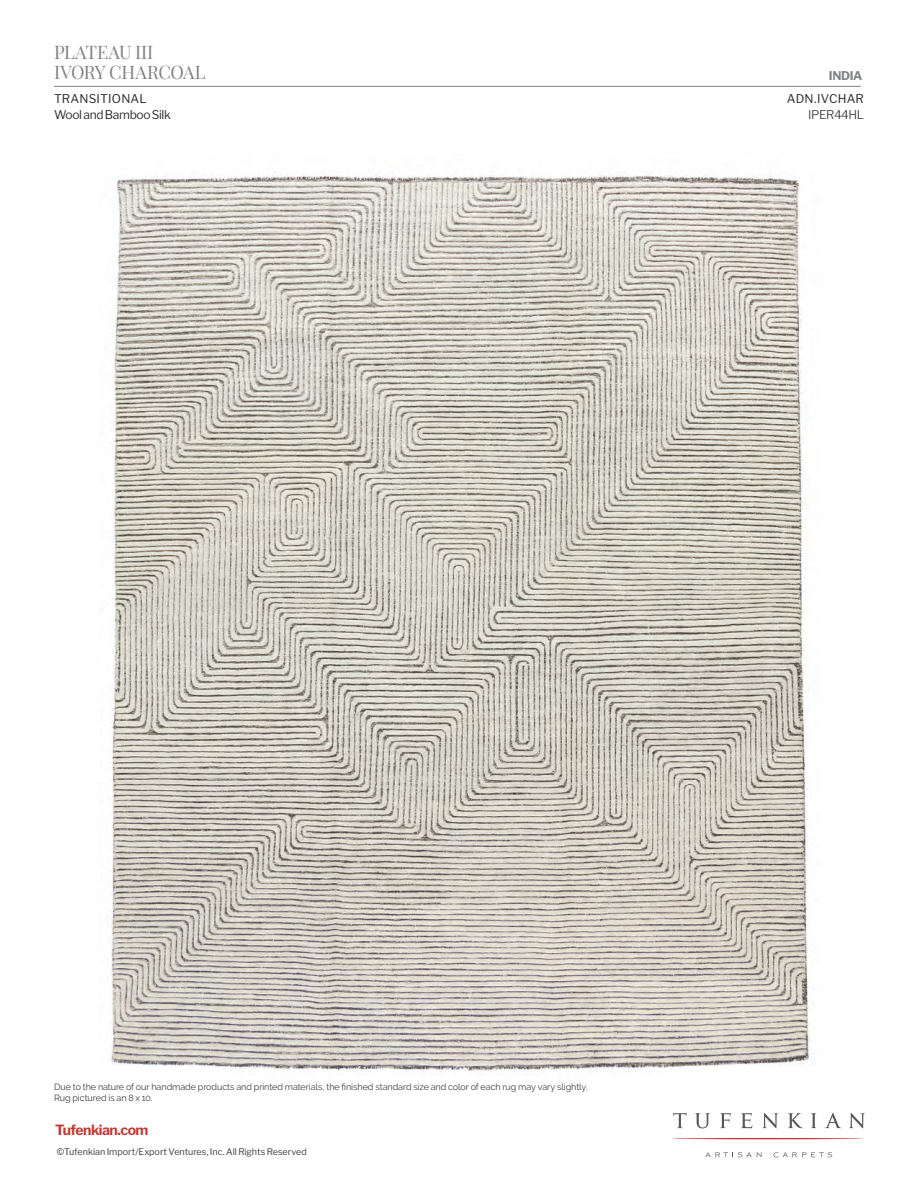
<style>
.page{position:relative;width:918px;height:1188px;background:#fff}
.page>*{position:absolute;margin:0;border:0;box-sizing:border-box;transform-origin:0 0}
.t1{font:18.3px "Playfair Display";letter-spacing:-.02em;color:#808285}
.t2{font:700 13.95px "Libre Franklin";letter-spacing:-.04em;color:#c33932}
.DESIGN{font:12px "Libre Franklin";letter-spacing:.015em;color:#312f30}
.Origin{font:12px "Libre Franklin";letter-spacing:-.03em;color:#312f30}
.Origin-2{font:300 12px "Libre Franklin";letter-spacing:-.035em;color:#312f30}
.QUALITY{font:700 12px "Libre Franklin";letter-spacing:-.025em;color:#808285}
.t3{font:9px/11.2px "Raleway";letter-spacing:-.005em;color:#3e3e3f}
.t4{font:9px "Libre Franklin";letter-spacing:-.005em;color:#3e3e3f}
</style>
<div class="page">
<svg style="left:673px;top:1138px;width:190px;height:1px"></svg>
<svg style="left:825px;top:1113px;width:16px;height:15px"></svg>
<svg style="left:811px;top:1113px;width:6px;height:15px"></svg>
<svg style="left:695px;top:1113px;width:15px;height:15px"></svg>
<svg style="left:762px;top:1113px;width:16px;height:15px"></svg>
<svg style="left:849px;top:1113px;width:16px;height:15px"></svg>
<svg style="left:741px;top:1113px;width:11px;height:15px"></svg>
<svg style="left:720px;top:1113px;width:11px;height:15px"></svg>
<svg style="left:673px;top:1113px;width:14px;height:15px"></svg>
<svg style="left:788px;top:1113px;width:15px;height:15px"></svg>
<svg style="left:705px;top:1152px;width:56px;height:5px"></svg>
<svg style="left:774px;top:1152px;width:58px;height:5px"></svg>
<img style="left:107px;top:173px;width:705px;height:902px">
<hr style="left:54px;top:86px;width:807px;height:1px;background:#808285">
<p class="t1" style="left:54px;top:41px;width:101px">PLATEAU III</p>
<p class="t1" style="left:54px;top:61px;width:153px">IVORY CHARCOAL</p>
<p class="QUALITY" style="left:829px;top:69px;width:35px">INDIA</p>
<p class="Origin" style="left:54px;top:108px;width:118px">Wool and Bamboo Silk</p>
<p class="DESIGN" style="left:54px;top:92px;width:94px">TRANSITIONAL</p>
<p class="DESIGN" style="left:787px;top:92px;width:79px">ADN.IVCHAR</p>
<p class="Origin-2" style="left:808px;top:108px;width:57px">IPER44HL</p>
<p class="t3" style="left:54px;top:1081px;width:535px">Due to the nature of our handmade products and printed materials, the finished standard size and color of each rug may vary slightly.<br>Rug pictured is an 8 x 10.</p>
<h2 class="t2" style="left:55px;top:1121px;width:95px">Tufenkian.com</h2>
<p class="t4" style="left:57px;top:1146px;width:251px">©Tufenkian Import/Export Ventures, Inc. All Rights Reserved</p>
</div>
